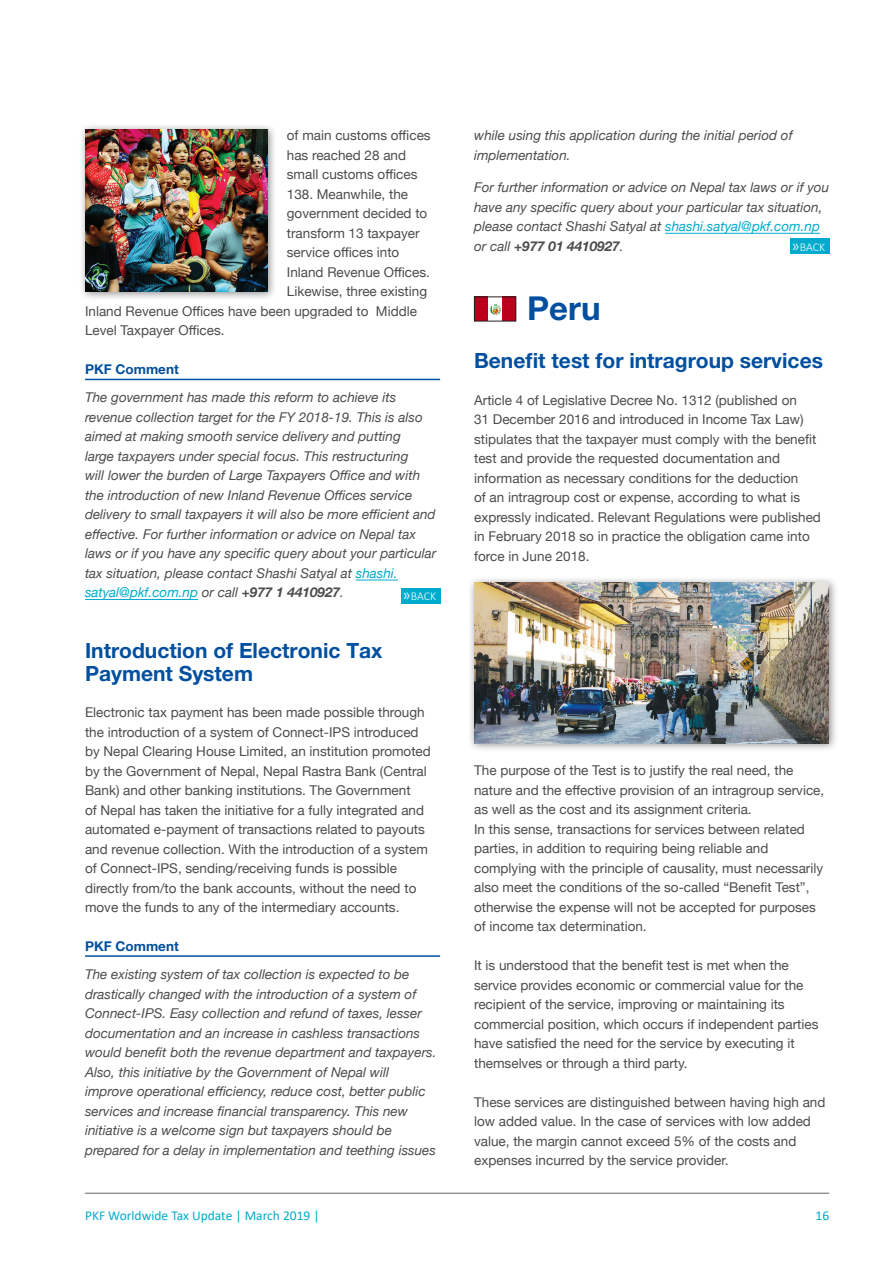
<style>
.page{position:relative;width:893px;height:1263px;background:#fff}
.page>*{position:absolute;margin:0;border:0;box-sizing:border-box;transform-origin:0 0}
.italic{font:700 33px "Helvetica Neue LT Pro";color:#014f9e}
.topic{font:700 21px/22.5px "Helvetica Neue LT Pro";color:#014f9e}
.body{font:13.5px/19.5px "Helvetica Neue";color:#4b4c4d}
.italic-2{font:italic 13.5px/19.5px "Helvetica Neue";color:#4b4c4d}
.t1{font:13.5px "Calibri";color:#00abcd}
.PKF_comment{font:700 13.5px "Helvetica Neue LT Std";color:#014f9e}
.content_country{font:300 12px "Calibri";letter-spacing:-.005em;color:#fff}
.s1{color:#00abcd}
.s2{font-weight:700}
.s3{font-size:16.5px}
</style>
<div class="page">
<hr style="left:85px;top:1193px;width:744px;height:1px;background:#636366">
<hr style="left:665px;top:233px;width:155px;height:1px;background:#00abcd">
<hr style="left:85px;top:379px;width:355px;height:1px;background:#014f9e">
<hr style="left:356px;top:580px;width:42px;height:1px;background:#00abcd">
<hr style="left:85px;top:599px;width:113px;height:1px;background:#00abcd">
<hr style="left:85px;top:955px;width:355px;height:2px;background:#014f9e">
<div style="left:78px;top:123px;width:200px;height:178px;background:#231f20;opacity:.5"></div>
<img style="left:85px;top:129px;width:183px;height:163px">
<div style="left:474px;top:297px;width:42px;height:24px;background:#ba001a"></div>
<div style="left:488px;top:297px;width:14px;height:24px;background:#fff"></div>
<div style="left:474px;top:297px;width:42px;height:24px;border:1px solid #231f20"></div>
<svg style="left:490px;top:304px;width:11px;height:12px"></svg>
<div style="left:467px;top:576px;width:372px;height:177px;background:#231f20;opacity:.5"></div>
<img style="left:474px;top:582px;width:355px;height:161px">
<div style="left:401px;top:589px;width:39px;height:15px;background:#00abcd"></div>
<div style="left:790px;top:239px;width:39px;height:15px;background:#00abcd"></div>
<p class="body" style="left:287px;top:127px;width:145px">of main customs offices</p>
<p class="body" style="left:287px;top:146px;width:121px">has reached 28 and</p>
<p class="body" style="left:287px;top:166px;width:132px">small customs offices</p>
<p class="body" style="left:287px;top:185px;width:123px">138. Meanwhile, the</p>
<p class="body" style="left:287px;top:205px;width:142px">government decided to</p>
<p class="body" style="left:287px;top:224px;width:134px">transform 13 taxpayer</p>
<p class="body" style="left:287px;top:244px;width:114px">service offices into</p>
<p class="body" style="left:287px;top:263px;width:145px">Inland Revenue Offices.</p>
<p class="body" style="left:287px;top:283px;width:142px">Likewise, three existing</p>
<p class="body" style="left:85px;top:302px;width:333px">Inland Revenue Offices have been upgraded to Middle</p>
<p class="body" style="left:85px;top:322px;width:141px">Level Taxpayer Offices.</p>
<p class="PKF_comment" style="left:85px;top:361px;width:95px">PKF Comment</p>
<p class="italic-2" style="left:85px;top:389px;width:353px">The government has made this reform to achieve its revenue collection target for the FY 2018-19. This is also aimed at making smooth service delivery and putting<br>large taxpayers under special focus. This restructuring<br>will lower the burden of Large Taxpayers Office and with the introduction of new Inland Revenue Offices service delivery to small taxpayers it will also be more efficient and effective. For further information or advice on Nepal tax laws or if you have any specific query about your particular tax situation, please contact Shashi Satyal at <span class="s1">shashi. satyal@pkf.com.np</span> or call <span class="s2">+977 1 4410927</span>.</p>
<p class="content_country" style="left:402px;top:589px;width:35px"><span class="s3">»</span>BACK</p>
<p class="topic" style="left:85px;top:639px;width:299px">Introduction of Electronic Tax<br>Payment System</p>
<p class="body" style="left:85px;top:703px;width:347px">Electronic tax payment has been made possible through the introduction of a system of Connect-IPS introduced by Nepal Clearing House Limited, an institution promoted by the Government of Nepal, Nepal Rastra Bank (Central Bank) and other banking institutions. The Government<br>of Nepal has taken the initiative for a fully integrated and automated e-payment of transactions related to payouts and revenue collection. With the introduction of a system of Connect-IPS, sending/receiving funds is possible directly from/to the bank accounts, without the need to move the funds to any of the intermediary accounts.</p>
<p class="PKF_comment" style="left:85px;top:938px;width:95px">PKF Comment</p>
<p class="italic-2" style="left:85px;top:965px;width:353px">The existing system of tax collection is expected to be drastically changed with the introduction of a system of Connect-IPS. Easy collection and refund of taxes, lesser documentation and an increase in cashless transactions would benefit both the revenue department and taxpayers.<br>Also, this initiative by the Government of Nepal will improve operational efficiency, reduce cost, better public services and increase financial transparency. This new initiative is a welcome sign but taxpayers should be prepared for a delay in implementation and teething issues</p>
<p class="italic-2" style="left:474px;top:127px;width:320px">while using this application during the initial period of implementation.</p>
<p class="italic-2" style="left:474px;top:178px;width:357px">For further information or advice on Nepal tax laws or if you have any specific query about your particular tax situation, please contact Shashi Satyal at <span class="s1">shashi.satyal@pkf.com.np </span>or call <span class="s2">+977 01 4410927</span>.</p>
<p class="content_country" style="left:792px;top:239px;width:35px"><span class="s3">»</span>BACK</p>
<p class="italic" style="left:527px;top:288px;width:75px">Peru</p>
<p class="topic" style="left:474px;top:349px;width:350px">Benefit test for intragroup services</p>
<p class="body" style="left:474px;top:391px;width:348px">Article 4 of Legislative Decree No. 1312 (published on<br>31 December 2016 and introduced in Income Tax Law) stipulates that the taxpayer must comply with the benefit test and provide the requested documentation and information as necessary conditions for the deduction<br>of an intragroup cost or expense, according to what is expressly indicated. Relevant Regulations were published in February 2018 so in practice the obligation came into force in June 2018.</p>
<p class="body" style="left:474px;top:761px;width:352px">The purpose of the Test is to justify the real need, the nature and the effective provision of an intragroup service, as well as the cost and its assignment criteria.</p>
<p class="body" style="left:474px;top:820px;width:351px">In this sense, transactions for services between related parties, in addition to requiring being reliable and complying with the principle of causality, must necessarily also meet the conditions of the so-called “Benefit Test”, otherwise the expense will not be accepted for purposes of income tax determination.</p>
<p class="body" style="left:474px;top:956px;width:346px">It is understood that the benefit test is met when the service provides economic or commercial value for the recipient of the service, improving or maintaining its commercial position, which occurs if independent parties have satisfied the need for the service by executing it themselves or through a third party.</p>
<p class="body" style="left:474px;top:1093px;width:353px">These services are distinguished between having high and low added value. In the case of services with low added value, the margin cannot exceed 5% of the costs and expenses incurred by the service provider.</p>
<p class="t1" style="left:85px;top:1206px;width:236px">PKF Worldwide Tax Update | March 2019 |</p>
<p class="t1" style="left:815px;top:1206px;width:15px">16</p>
</div>
